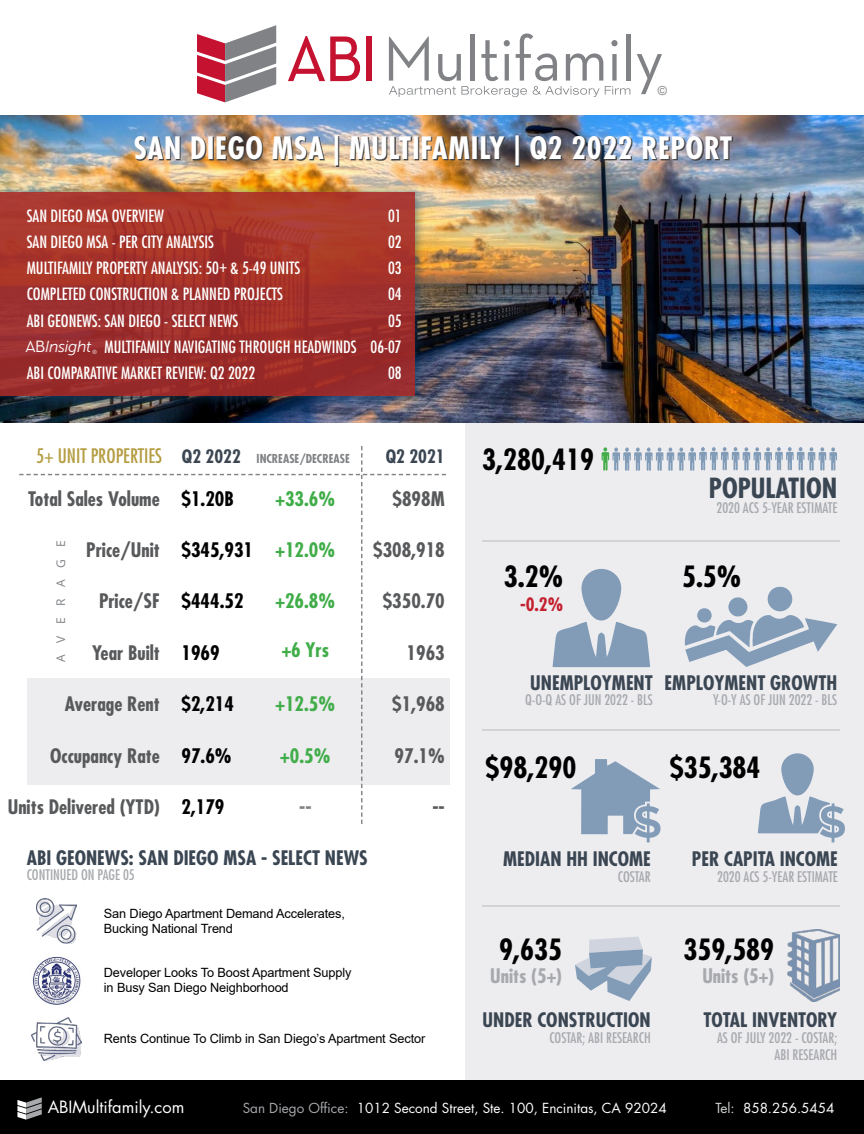
<style>
.page{position:relative;width:864px;height:1134px;background:#fff}
.page>*{position:absolute;margin:0;border:0;box-sizing:border-box;transform-origin:0 0}
.t1{font:700 condensed 30px "Futura Std";letter-spacing:.025em;color:#fff}
.t2{font:700 condensed 28.5px "Futura Std";color:#000}
.t3{font:700 condensed 27px "Futura Std";color:#3b4653}
.t4{font:700 condensed 19.5px "Futura Std";color:#58595b}
.t5{font:700 condensed 19.5px "Futura Std";color:#3b4653}
.t6{font:700 condensed 19.5px "Futura Std";color:#000}
.t7{font:700 condensed 19.5px "Futura Std";color:#41ad49}
.t8{font:700 condensed 19.5px "Futura Std";color:#a7a9ac}
.t9{font:condensed 19.5px "Futura Std";color:#b49d42}
.t10{font:700 condensed 19.5px "Futura Std";color:#808285}
.t11{font:700 condensed 18px "Futura Std";color:#3b4653}
.t12{font:700 condensed 18px "Futura Std";color:#c42030}
.t13{font:condensed 16.5px "Futura Std";color:#fff}
.t14{font:16.5px "Futura Std";color:#fff}
.t15{font:italic 15.9px "Museo Sans 300";letter-spacing:-.025em;color:#fff}
.t16{font:condensed 14.25px/17.1px "Futura Std";color:#a7a9ac;text-align:right}
.t17{font:13.5px "Futura Std";color:#fff}
.t18{font:12.75px/15.3px "Arial";letter-spacing:-.01em;color:#000}
.t19{font:12.45px "Arial";color:#808285}
.t20{font:700 condensed 12px "Futura Std";color:#808285}
.t21{font:12px "Open Sans";letter-spacing:.965em;color:#808285}
.t22{font:italic 6px "Museo Sans 300";color:#fff}
.s1{font-family:"Neutra Text";font-style:normal;font-size:16.65px}
.s2{color:#a7a9ac}
.s3{color:#d1d3d4}
</style>
<div class="page">
<div style="left:465px;top:414px;width:399px;height:683px;background:#ededf0"></div>
<svg style="left:288px;top:36px;width:72px;height:45px"></svg>
<div style="left:366px;top:37px;width:6px;height:44px;background:#c41230"></div>
<svg style="left:637px;top:54px;width:25px;height:40px"></svg>
<svg style="left:197px;top:25px;width:79px;height:77px"></svg>
<svg style="left:389px;top:34px;width:241px;height:63px"></svg>
<hr style="left:482px;top:540px;width:357px;height:1px;background:#d1d3d4">
<hr style="left:482px;top:729px;width:357px;height:2px;background:#d1d3d4">
<hr style="left:482px;top:906px;width:357px;height:1px;background:#d1d3d4">
<svg style="left:602px;top:447px;width:235px;height:24px"></svg>
<svg style="left:575px;top:937px;width:77px;height:64px"></svg>
<img style="left:787px;top:930px;width:52px;height:71px">
<div style="left:581px;top:569px;width:40px;height:52px;background:#829cb8;border-radius:20px"></div>
<svg style="left:553px;top:622px;width:97px;height:45px"></svg>
<div style="left:768px;top:586px;width:24px;height:25px;background:#829cb8;border-radius:50%"></div>
<svg style="left:685px;top:615px;width:152px;height:52px"></svg>
<div style="left:728px;top:597px;width:20px;height:20px;background:#829cb8;border-radius:50%"></div>
<div style="left:697px;top:608px;width:15px;height:15px;background:#829cb8;border-radius:50%"></div>
<svg style="left:571px;top:759px;width:90px;height:84px"></svg>
<div style="left:781px;top:753px;width:33px;height:42px;background:#829cb8;border-radius:16px"></div>
<svg style="left:758px;top:796px;width:87px;height:47px"></svg>
<img style="left:37px;top:899px;width:40px;height:44px">
<img style="left:33px;top:957px;width:48px;height:48px">
<img style="left:32px;top:1018px;width:50px;height:42px">
<svg style="left:19px;top:446px;width:427px;height:378px"></svg>
<img style="left:0;top:116px;width:864px;height:307px">
<div style="left:0;top:183px;width:426px;height:224px;background:#0d426d;opacity:.75"></div>
<div style="left:0;top:192px;width:415px;height:203px;background:linear-gradient(to right,#a1322d,#a23129)"></div>
<img style="left:136px;top:136px;width:597px;height:30px">
<div style="left:0;top:1080px;width:864px;height:54px;background:#000"></div>
<svg style="left:17px;top:1097px;width:25px;height:23px"></svg>
<p class="t19" style="left:658px;top:82px;width:11px">©</p>
<h1 class="t1" style="left:134px;top:129px;width:600px">SAN DIEGO MSA | MULTIFAMILY | Q2 2022 REPORT</h1>
<p class="t13" style="left:27px;top:206px;width:139px">SAN DIEGO MSA OVERVIEW</p>
<p class="t13" style="left:388px;top:206px;width:15px">01</p>
<p class="t13" style="left:27px;top:232px;width:189px">SAN DIEGO MSA - PER CITY ANALYSIS</p>
<p class="t13" style="left:388px;top:232px;width:15px">02</p>
<p class="t13" style="left:27px;top:258px;width:275px">MULTIFAMILY PROPERTY ANALYSIS: 50+ &amp; 5-49 UNITS</p>
<p class="t13" style="left:388px;top:258px;width:15px">03</p>
<p class="t13" style="left:27px;top:284px;width:258px">COMPLETED CONSTRUCTION &amp; PLANNED PROJECTS</p>
<p class="t13" style="left:388px;top:284px;width:15px">04</p>
<p class="t13" style="left:27px;top:311px;width:213px">ABI GEONEWS: SAN DIEGO - SELECT NEWS</p>
<p class="t13" style="left:388px;top:311px;width:15px">05</p>
<p class="t13" style="left:105px;top:337px;width:299px">MULTIFAMILY NAVIGATING THROUGH HEADWINDS 06-07</p>
<p class="t13" style="left:27px;top:363px;width:230px">ABI COMPARATIVE MARKET REVIEW: Q2 2022</p>
<p class="t13" style="left:388px;top:363px;width:15px">08</p>
<p class="t15" style="left:25px;top:338px;width:68px"><span class="s1">AB</span>Insight</p>
<p class="t22" style="left:92px;top:348px;width:6px">®</p>
<p class="t9" style="left:36px;top:444px;width:128px">5+ UNIT PROPERTIES</p>
<p class="t4" style="left:28px;top:487px;width:133px">Total Sales Volume</p>
<p class="t4" style="left:86px;top:538px;width:75px">Price/Unit</p>
<p class="t4" style="left:99px;top:589px;width:62px">Price/SF</p>
<p class="t4" style="left:92px;top:640px;width:69px">Year Built</p>
<p class="t21" style="left:53px;top:662px;width:123px;rotate:-90deg">AVERAGE</p>
<p class="t11" style="left:182px;top:446px;width:60px">Q2 2022</p>
<p class="t6" style="left:182px;top:487px;width:54px">$1.20B</p>
<p class="t6" style="left:182px;top:538px;width:73px">$345,931</p>
<p class="t6" style="left:182px;top:589px;width:64px">$444.52</p>
<p class="t6" style="left:182px;top:640px;width:40px">1969</p>
<p class="t20" style="left:257px;top:451px;width:95px">INCREASE/DECREASE</p>
<p class="t7" style="left:276px;top:487px;width:61px">+33.6%</p>
<p class="t7" style="left:276px;top:538px;width:61px">+12.0%</p>
<p class="t7" style="left:276px;top:589px;width:61px">+26.8%</p>
<p class="t7" style="left:282px;top:638px;width:49px">+6 Yrs</p>
<p class="t11" style="left:386px;top:446px;width:60px">Q2 2021</p>
<p class="t4" style="left:392px;top:487px;width:54px">$898M</p>
<p class="t4" style="left:373px;top:538px;width:73px">$308,918</p>
<p class="t4" style="left:383px;top:589px;width:64px">$350.70</p>
<p class="t4" style="left:407px;top:640px;width:40px">1963</p>
<p class="t6" style="left:182px;top:692px;width:54px">$2,214</p>
<p class="t6" style="left:182px;top:744px;width:52px">97.6%</p>
<p class="t4" style="left:392px;top:692px;width:54px">$1,968</p>
<p class="t4" style="left:65px;top:691px;width:97px">Average Rent</p>
<p class="t7" style="left:276px;top:692px;width:61px">+12.5%</p>
<p class="t4" style="left:50px;top:744px;width:111px">Occupancy Rate</p>
<p class="t4" style="left:395px;top:744px;width:52px">97.1%</p>
<p class="t7" style="left:280px;top:744px;width:52px">+0.5%</p>
<p class="t4" style="left:8px;top:795px;width:154px">Units Delivered (YTD)</p>
<p class="t6" style="left:182px;top:795px;width:44px">2,179</p>
<p class="t10" style="left:299px;top:795px;width:14px">--</p>
<p class="t5" style="left:27px;top:845px;width:343px">ABI GEONEWS: SAN DIEGO MSA - SELECT NEWS</p>
<p class="t16" style="left:27px;top:866px;width:109px">CONTINUED ON PAGE 05</p>
<p class="t4" style="left:432px;top:795px;width:14px">--</p>
<p class="t18" style="left:104px;top:906px;width:243px">San Diego Apartment Demand Accelerates,<br>Bucking National Trend</p>
<p class="t18" style="left:104px;top:965px;width:249px">Developer Looks To Boost Apartment Supply in Busy San Diego Neighborhood</p>
<p class="t18" style="left:104px;top:1031px;width:323px">Rents Continue To Climb in San Diego’s Apartment Sector</p>
<h2 class="t2" style="left:482px;top:441px;width:113px">3,280,419</h2>
<h2 class="t2" style="left:504px;top:559px;width:61px">3.2%</h2>
<p class="t12" style="left:520px;top:593px;width:45px">-0.2%</p>
<h3 class="t3" style="left:709px;top:471px;width:130px">POPULATION</h3>
<p class="t16" style="left:717px;top:499px;width:122px">2020 ACS 5-YEAR ESTIMATE</p>
<h2 class="t2" style="left:682px;top:559px;width:61px">5.5%</h2>
<p class="t5" style="left:530px;top:670px;width:124px">UNEMPLOYMENT</p>
<p class="t16" style="left:525px;top:691px;width:129px">Q-O-Q AS OF JUN 2022 - BLS</p>
<p class="t5" style="left:665px;top:670px;width:174px">EMPLOYMENT GROWTH</p>
<p class="t16" style="left:713px;top:691px;width:126px">Y-O-Y AS OF JUN 2022 - BLS</p>
<h2 class="t2" style="left:486px;top:750px;width:92px">$98,290</h2>
<h2 class="t2" style="left:670px;top:750px;width:92px">$35,384</h2>
<p class="t5" style="left:503px;top:847px;width:149px">MEDIAN HH INCOME</p>
<p class="t16" style="left:618px;top:868px;width:34px">COSTAR</p>
<h2 class="t2" style="left:499px;top:932px;width:64px">9,635</h2>
<p class="t8" style="left:490px;top:964px;width:73px">Units (5+)</p>
<p class="t5" style="left:483px;top:1008px;width:170px">UNDER CONSTRUCTION</p>
<p class="t16" style="left:549px;top:1029px;width:103px">COSTAR; ABI RESEARCH</p>
<p class="t5" style="left:692px;top:847px;width:147px">PER CAPITA INCOME</p>
<p class="t16" style="left:717px;top:868px;width:122px">2020 ACS 5-YEAR ESTIMATE</p>
<h2 class="t2" style="left:683px;top:932px;width:92px">359,589</h2>
<p class="t8" style="left:702px;top:964px;width:73px">Units (5+)</p>
<p class="t5" style="left:703px;top:1008px;width:135px">TOTAL INVENTORY</p>
<p class="t16" style="left:717px;top:1029px;width:122px">AS OF JULY 2022 - COSTAR;<br>ABI RESEARCH</p>
<p class="t14" style="left:48px;top:1097px;width:138px">ABIMultifamily.com</p>
<p class="t17" style="left:243px;top:1100px;width:426px"><span class="s2">San Diego Office:</span> 1012 Second Street, Ste. 100, Encinitas, CA 92024</p>
<p class="t17" style="left:716px;top:1100px;width:121px"><span class="s3">Tel:</span> 858.256.5454</p>
</div>
